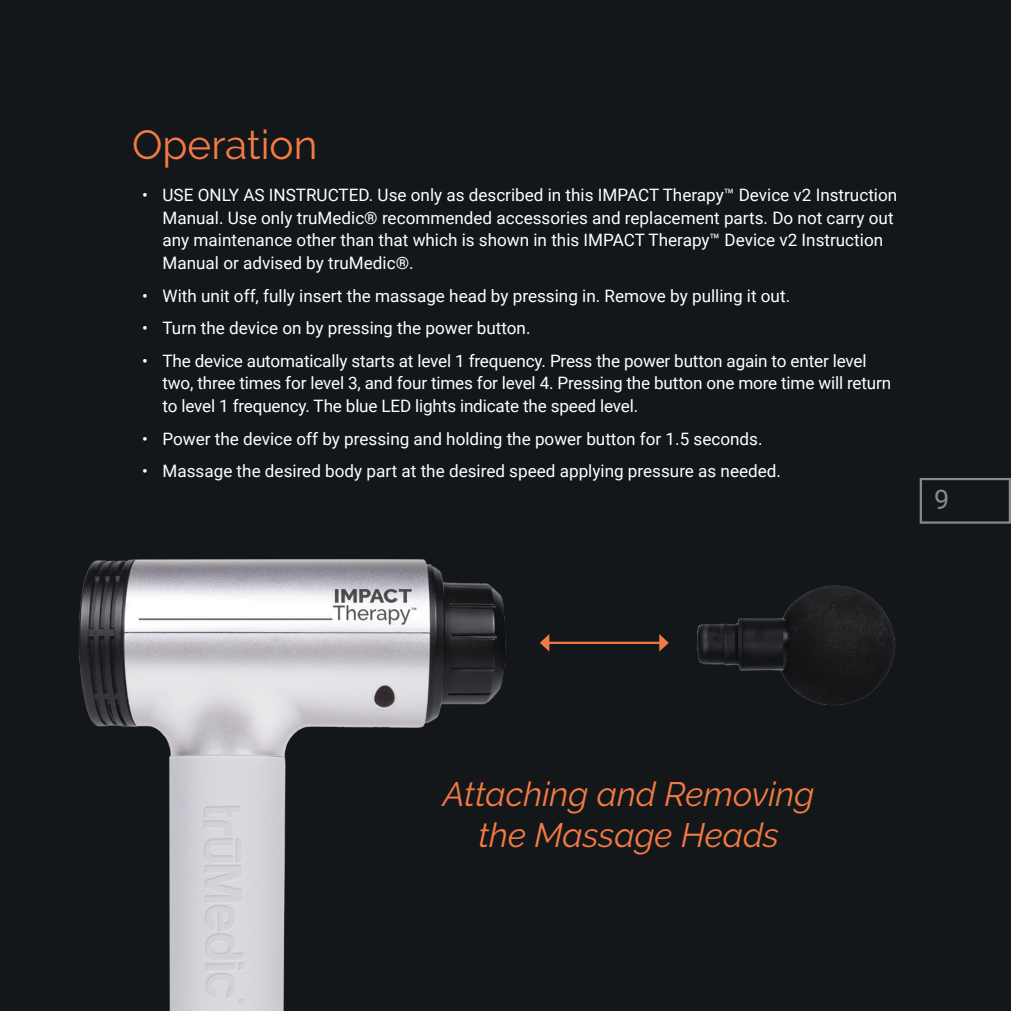
<style>
.page{position:relative;width:1011px;height:1011px;background:#fff}
.page>*{position:absolute;margin:0;border:0;box-sizing:border-box;transform-origin:0 0}
.t1{font:40.5px "Raleway";color:#f47a44}
.t2{font:italic 33.75px/40.5px "Raleway";color:#f47a44;text-align:center}
.t3{font:27px "Roboto";color:#848a92}
.t4{font:17.1px/22.5px "Roboto";color:#fff}
</style>
<div class="page">
<div style="left:0;top:0;width:19px;height:1010px;background:#131719"></div>
<div style="left:19px;top:0;width:991px;height:1010px;background:#131719"></div>
<img style="left:79px;top:559px;width:817px;height:451px">
<div style="left:919px;top:478px;width:91px;height:45px;border:2px solid #848a92"></div>
<hr style="left:548px;top:641px;width:112px;height:2px;background:#f47a44">
<svg style="left:659px;top:634px;width:9px;height:17px"></svg>
<svg style="left:539px;top:634px;width:10px;height:17px"></svg>
<h1 class="t1" style="left:132px;top:121px;width:187px">Operation</h1>
<p class="t4" style="left:162px;top:183px;width:736px;text-indent:-20px">• USE ONLY AS INSTRUCTED. Use only as described in this IMPACT Therapy™ Device v2 Instruction Manual. Use only truMedic® recommended accessories and replacement parts. Do not carry out any maintenance other than that which is shown in this IMPACT Therapy™ Device v2 Instruction Manual or advised by truMedic®.</p>
<p class="t4" style="left:142px;top:283px;width:649px">• With unit off, fully insert the massage head by pressing in. Remove by pulling it out.</p>
<p class="t4" style="left:142px;top:316px;width:389px">• Turn the device on by pressing the power button.</p>
<p class="t4" style="left:162px;top:349px;width:730px;text-indent:-20px">• The device automatically starts at level 1 frequency. Press the power button again to enter level two, three times for level 3, and four times for level 4. Pressing the button one more time will return to level 1 frequency. The blue LED lights indicate the speed level.</p>
<p class="t4" style="left:142px;top:426px;width:621px">• Power the device off by pressing and holding the power button for 1.5 seconds.</p>
<p class="t4" style="left:142px;top:459px;width:640px">• Massage the desired body part at the desired speed applying pressure as needed.</p>
<h3 class="t3" style="left:934px;top:480px;width:17px">9</h3>
<h1 class="t2" style="left:443px;top:774px;width:373px">Attaching and Removing the Massage Heads</h1>
</div>
